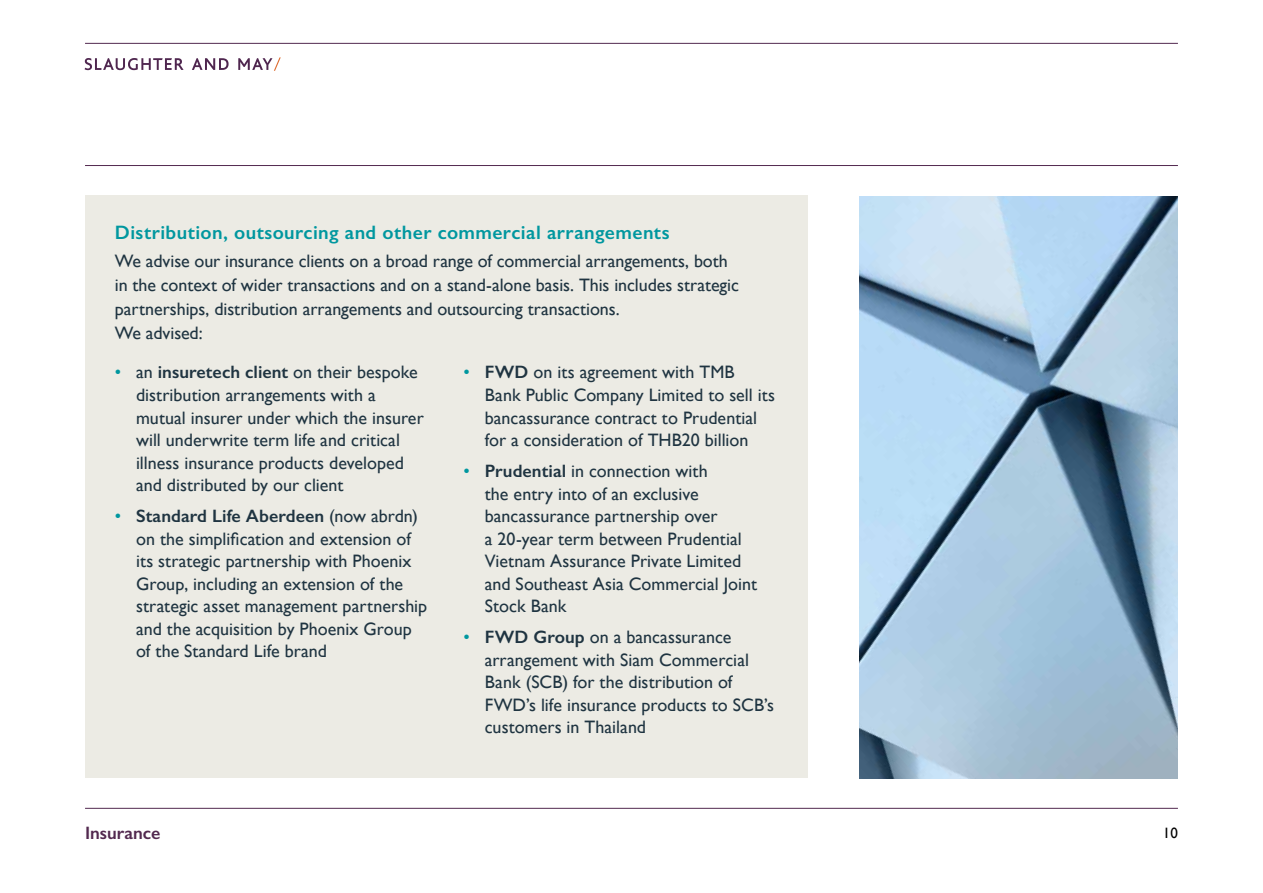
<style>
.page{position:relative;width:1263px;height:893px;background:#fff}
.page>*{position:absolute;margin:0;border:0;box-sizing:border-box;transform-origin:0 0}
.t1{font:600 19.5px "Gill Sans";letter-spacing:.02em;color:#00979f}
.t2{font:18px/22.5px "Gill Sans";color:#1f3441}
.t3{font:600 18px "Gill Sans";color:#52294f}
.t4{font:15px "Gill Sans";color:#000}
.s1{color:#00979f}
.s2{font-weight:600}
</style>
<div class="page">
<img style="left:859px;top:196px;width:319px;height:583px">
<div style="left:85px;top:196px;width:723px;height:582px;background:#ecebe4"></div>
<hr style="left:85px;top:43px;width:1093px;height:1px;background:#52294f">
<hr style="left:85px;top:808px;width:1093px;height:1px;background:#52294f">
<hr style="left:85px;top:165px;width:1093px;height:1px;background:#52294f">
<svg style="left:85px;top:58px;width:99px;height:12px"></svg>
<svg style="left:192px;top:58px;width:37px;height:12px"></svg>
<svg style="left:238px;top:57px;width:43px;height:14px"></svg>
<p class="t1" style="left:115px;top:220px;width:556px">Distribution, outsourcing and other commercial arrangements</p>
<p class="t2" style="left:115px;top:249px;width:626px;line-height:24px">We advise our insurance clients on a broad range of commercial arrangements, both in the context of wider transactions and on a stand-alone basis. This includes strategic partnerships, distribution arrangements and outsourcing transactions.<br>We advised:</p>
<p class="t2" style="left:136px;top:361px;width:289px;text-indent:-21px"><span class="s1">•</span> an <span class="s2">insuretech client</span> on their bespoke distribution arrangements with a mutual insurer under which the insurer will underwrite term life and critical illness insurance products developed and distributed by our client</p>
<p class="t2" style="left:136px;top:504px;width:293px;text-indent:-21px"><span class="s1">•</span> <span class="s2">Standard Life Aberdeen</span> (now abrdn) on the simplification and extension of its strategic partnership with Phoenix Group, including an extension of the strategic asset management partnership and the acquisition by Phoenix Group of the Standard Life brand</p>
<p class="t2" style="left:485px;top:361px;width:292px;text-indent:-21px"><span class="s1">•</span> <span class="s2">FWD</span> on its agreement with TMB Bank Public Company Limited to sell its bancassurance contract to Prudential for a consideration of THB20 billion</p>
<p class="t2" style="left:485px;top:459px;width:274px;text-indent:-21px"><span class="s1">•</span> <span class="s2">Prudential</span> in connection with<br>the entry into of an exclusive bancassurance partnership over<br>a 20-year term between Prudential<br>Vietnam Assurance Private Limited and Southeast Asia Commercial Joint<br>Stock Bank</p>
<p class="t2" style="left:485px;top:625px;width:291px;text-indent:-21px"><span class="s1">•</span> <span class="s2">FWD Group</span> on a bancassurance arrangement with Siam Commercial<br>Bank (SCB) for the distribution of<br>FWD’s life insurance products to SCB’s customers in Thailand</p>
<p class="t3" style="left:85px;top:822px;width:77px">Insurance</p>
<p class="t4" style="left:1163px;top:824px;width:16px">10</p>
</div>
